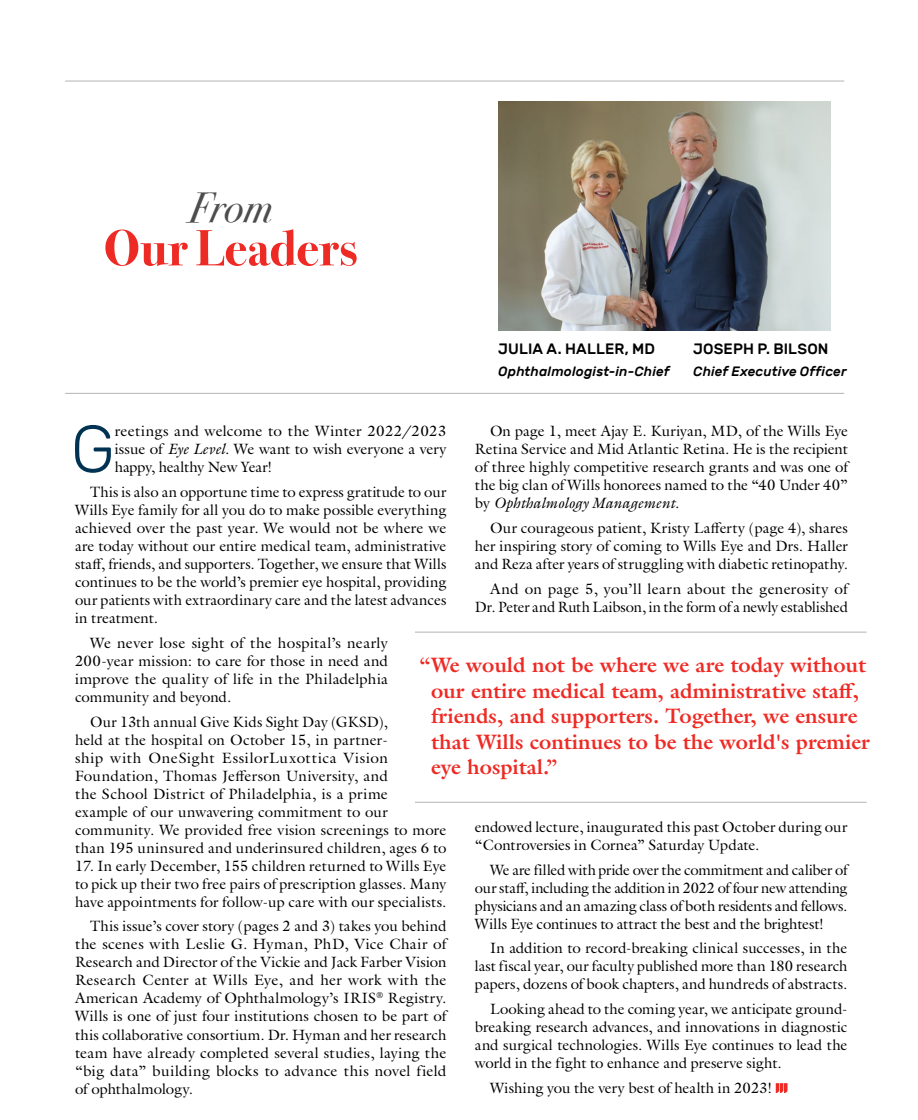
<style>
.page{position:relative;width:918px;height:1120px;background:#fff}
.page>*{position:absolute;margin:0;border:0;box-sizing:border-box;transform-origin:0 0}
.t1{font:300 66.45px "Rubik";color:#003353}
.t2{font:700 51px "Bodoni Svty Two ITCTT";color:#ee2a24}
.t3{font:italic 42px "Bodoni Svty Two ITCTT";color:#4d4d4f}
.t4{font:700 21px/25.5px "Galliard Pro";color:#ee2a24}
.t5{font:15px/18px "Galliard Pro";letter-spacing:.01em;color:#000;text-align:justify}
.t6{font:500 15px "Rubik";letter-spacing:.01em;color:#000}
.t7{font:italic 500 13.5px "Rubik";letter-spacing:.01em;color:#000}
.s1{font-style:italic}
</style>
<div class="page">
<hr style="left:65px;top:81px;width:779px;height:1px;background:#b1b4b6">
<img style="left:498px;top:101px;width:332px;height:229px">
<hr style="left:65px;top:393px;width:779px;height:1px;background:#b1b4b6">
<hr style="left:415px;top:631px;width:451px;height:1px;background:#b1b4b6">
<hr style="left:415px;top:801px;width:451px;height:1px;background:#b1b4b6">
<svg style="left:775px;top:1083px;width:12px;height:10px"></svg>
<h3 class="t3" style="left:188px;top:171px;width:85px">From</h3>
<h2 class="t2" style="left:104px;top:206px;width:255px">Our Leaders</h2>
<p class="t6" style="left:498px;top:340px;width:158px">JULIA A. HALLER, MD</p>
<p class="t7" style="left:498px;top:364px;width:173px">Ophthalmologist-in-Chief</p>
<p class="t6" style="left:693px;top:340px;width:137px">JOSEPH P. BILSON</p>
<p class="t7" style="left:693px;top:363px;width:155px">Chief Executive Officer</p>
<h1 class="t1" style="left:71px;top:412px;width:46px">G</h1>
<p class="t5" style="left:115px;top:421px;width:333px">reetings and welcome to the Winter 2022/2023 issue of <span class="s1">Eye Level</span>. We want to wish everyone a very happy, healthy New Year!</p>
<p class="t5" style="left:75px;top:482px;width:373px;text-indent:15px">This is also an opportune time to express gratitude to our Wills Eye family for all you do to make possible everything achieved over the past year. We would not be where we are today without our entire medical team, administrative staff, friends, and supporters. Together, we ensure that Wills continues to be the world’s premier eye hospital, providing our patients with extraordinary care and the latest advances in treatment.</p>
<p class="t5" style="left:75px;top:633px;width:314px;text-indent:15px">We never lose sight of the hospital’s nearly 200-year mission: to care for those in need and improve the quality of life in the Philadelphia community and beyond.</p>
<p class="t5" style="left:75px;top:712px;width:373px;text-align:left;text-indent:15px">Our 13th annual Give Kids Sight Day (GKSD),<br>held at the hospital on October 15, in partner-<br>ship with OneSight EssilorLuxottica Vision Foundation, Thomas Jefferson University, and<br>the School District of Philadelphia, is a prime<br>example of our unwavering commitment to our community. We provided free vision screenings to more than 195 uninsured and underinsured children, ages 6 to</p>
<p class="t5" style="left:75px;top:856px;width:373px">17. In early December, 155 children returned to Wills Eye to pick up their two free pairs of prescription glasses. Many have appointments for follow-up care with our specialists.</p>
<p class="t5" style="left:75px;top:916px;width:373px;text-indent:15px">This issue’s cover story (pages 2 and 3) takes you behind the scenes with Leslie G. Hyman, PhD, Vice Chair of Research and Director of the Vickie and Jack Farber Vision Research Center at Wills Eye, and her work with the American Academy of Ophthalmology’s IRIS<sup>®</sup> Registry.<br>Wills is one of just four institutions chosen to be part of this collaborative consortium. Dr. Hyman and her research team have already completed several studies, laying the “big data” building blocks to advance this novel field of ophthalmology.</p>
<p class="t5" style="left:475px;top:421px;width:374px;text-indent:15px">On page 1, meet Ajay E. Kuriyan, MD, of the Wills Eye Retina Service and Mid Atlantic Retina. He is the recipient of three highly competitive research grants and was one of the big clan of Wills honorees named to the “40 Under 40” by <span class="s1">Ophthalmology Management</span>.</p>
<p class="t5" style="left:475px;top:518px;width:374px;text-indent:15px">Our courageous patient, Kristy Lafferty (page 4), shares her inspiring story of coming to Wills Eye and Drs. Haller and Reza after years of struggling with diabetic retinopathy.</p>
<p class="t5" style="left:475px;top:579px;width:374px;text-align:right">And on page 5, you’ll learn about the generosity of<br>Dr. Peter and Ruth Laibson, in the form of a newly established</p>
<h3 class="t4" style="left:431px;top:652px;width:440px;text-indent:-12px">“We would not be where we are today without our entire medical team, administrative staff, friends, and supporters. Together, we ensure that Wills continues to be the world's premier eye hospital.”</h3>
<p class="t5" style="left:475px;top:817px;width:374px">endowed lecture, inaugurated this past October during our “Controversies in Cornea” Saturday Update.</p>
<p class="t5" style="left:475px;top:860px;width:374px;text-indent:15px">We are filled with pride over the commitment and caliber of our staff, including the addition in 2022 of four new attending physicians and an amazing class of both residents and fellows.<br>Wills Eye continues to attract the best and the brightest!</p>
<p class="t5" style="left:475px;top:938px;width:374px;text-indent:15px">In addition to record-breaking clinical successes, in the last fiscal year, our faculty published more than 180 research papers, dozens of book chapters, and hundreds of abstracts.</p>
<p class="t5" style="left:475px;top:999px;width:374px;text-indent:15px">Looking ahead to the coming year, we anticipate ground&shy;breaking research advances, and innovations in diagnostic and surgical technologies. Wills Eye continues to lead the world in the fight to enhance and preserve sight.</p>
<p class="t5" style="left:490px;top:1078px;width:284px">Wishing you the very best of health in 2023!</p>
</div>
